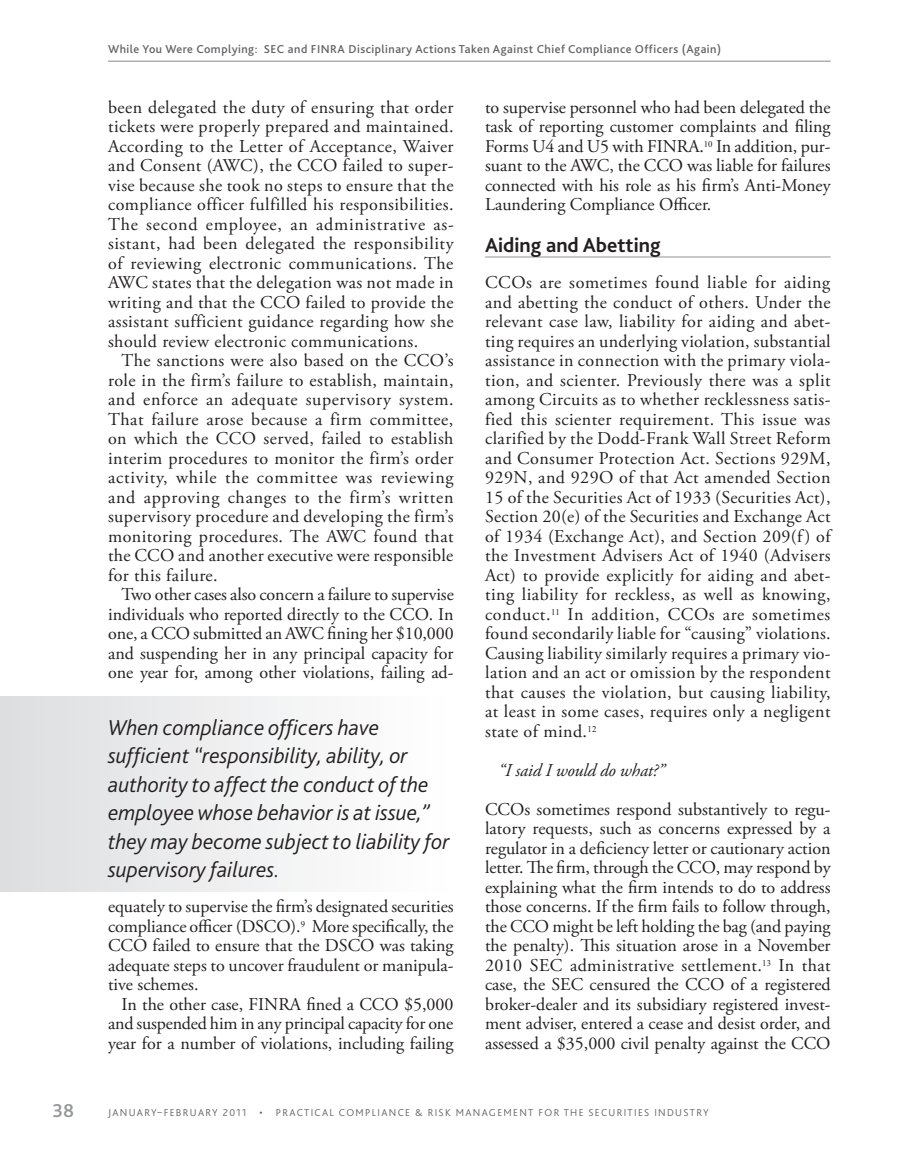
<style>
.page{position:relative;width:905px;height:1175px;background:#fff}
.page>*{position:absolute;margin:0;border:0;box-sizing:border-box;transform-origin:0 0}
.t1{font:italic 300 22.5px/28.5px "Bliss 2";color:#231f20}
.t2{font:700 21px "Bliss 2";color:#231f20}
.t3{font:500 19.5px "Bliss 2";color:#939598}
.t4{font:18px/19.5px "Adobe Garamond Pro";color:#231f20;text-align:justify}
.t5{font:italic 18px "Adobe Garamond Pro";letter-spacing:-.01em;color:#231f20}
.t6{font:500 12px "Bliss 2";letter-spacing:.04em;color:#636366}
.t7{font:300 10.5px "Bliss 2";letter-spacing:.125em;color:#636366}
</style>
<div class="page">
<hr style="left:108px;top:61px;width:722px;height:1px;background:#939598">
<hr style="left:485px;top:256px;width:345px;height:1px;background:#939598">
<div style="left:0;top:696px;width:453px;height:195px;background:linear-gradient(to right,#dddee0,#fff)"></div>
<p class="t6" style="left:108px;top:42px;width:614px">While You Were Complying: SEC and FINRA Disciplinary Actions Taken Against Chief Compliance Officers (Again)</p>
<p class="t4" style="left:108px;top:98px;width:347px">been delegated the duty of ensuring that order tickets were properly prepared and maintained.<br>According to the Letter of Acceptance, Waiver and Consent (AWC), the CCO failed to super&shy;vise because she took no steps to ensure that the compliance officer fulfilled his responsibilities.<br>The second employee, an administrative as&shy;sistant, had been delegated the responsibility of reviewing electronic communications. The AWC states that the delegation was not made in writing and that the CCO failed to provide the assistant sufficient guidance regarding how she should review electronic communications.</p>
<p class="t4" style="left:108px;top:351px;width:347px;text-indent:14px">The sanctions were also based on the CCO’s role in the firm’s failure to establish, maintain, and enforce an adequate supervisory system.<br>That failure arose because a firm committee, on which the CCO served, failed to establish interim procedures to monitor the firm’s order activity, while the committee was reviewing and approving changes to the firm’s written supervisory procedure and developing the firm’s monitoring procedures. The AWC found that the CCO and another executive were responsible for this failure.</p>
<p class="t4" style="left:108px;top:585px;width:347px;text-indent:14px">Two other cases also concern a failure to supervise individuals who reported directly to the CCO. In one, a CCO submitted an AWC fining her $10,000 and suspending her in any principal capacity for one year for, among other violations, failing ad-</p>
<p class="t1" style="left:108px;top:712px;width:343px">When compliance officers have sufficient “responsibility, ability, or authority to affect the conduct of the employee whose behavior is at issue,” they may become subject to liability for supervisory failures.</p>
<p class="t4" style="left:108px;top:897px;width:347px">equately to supervise the firm’s designated securities compliance officer (DSCO).<sup>9</sup> More specifically, the CCO failed to ensure that the DSCO was taking adequate steps to uncover fraudulent or manipula&shy;tive schemes.</p>
<p class="t4" style="left:108px;top:995px;width:347px;text-indent:14px">In the other case, FINRA fined a CCO $5,000 and suspended him in any principal capacity for one year for a number of violations, including failing</p>
<p class="t4" style="left:485px;top:98px;width:347px">to supervise personnel who had been delegated the task of reporting customer complaints and filing Forms U4 and U5 with FINRA.<sup>10</sup> In addition, pur&shy;suant to the AWC, the CCO was liable for failures connected with his role as his firm’s Anti-Money Laundering Compliance Officer.</p>
<p class="t2" style="left:485px;top:232px;width:177px">Aiding and Abetting</p>
<p class="t4" style="left:485px;top:273px;width:347px">CCOs are sometimes found liable for aiding and abetting the conduct of others. Under the relevant case law, liability for aiding and abet&shy;ting requires an underlying violation, substantial assistance in connection with the primary viola&shy;tion, and scienter. Previously there was a split among Circuits as to whether recklessness satis&shy;fied this scienter requirement. This issue was clarified by the Dodd-Frank Wall Street Reform and Consumer Protection Act. Sections 929M, 929N, and 929O of that Act amended Section 15 of the Securities Act of 1933 (Securities Act), Section 20(e) of the Securities and Exchange Act of 1934 (Exchange Act), and Section 209(f ) of the Investment Advisers Act of 1940 (Advisers Act) to provide explicitly for aiding and abet&shy;ting liability for reckless, as well as knowing, conduct.<sup>11</sup> In addition, CCOs are sometimes found secondarily liable for “causing” violations.<br>Causing liability similarly requires a primary vio&shy;lation and an act or omission by the respondent that causes the violation, but causing liability, at least in some cases, requires only a negligent state of mind.<sup>12</sup></p>
<p class="t5" style="left:498px;top:759px;width:168px">“I said I would do what?”</p>
<p class="t4" style="left:485px;top:800px;width:347px">CCOs sometimes respond substantively to regu&shy;latory requests, such as concerns expressed by a regulator in a deficiency letter or cautionary action letter. The firm, through the CCO, may respond by explaining what the firm intends to do to address those concerns. If the firm fails to follow through, the CCO might be left holding the bag (and paying the penalty). This situation arose in a November 2010 SEC administrative settlement.<sup>13</sup> In that case, the SEC censured the CCO of a registered broker-dealer and its subsidiary registered invest&shy;ment adviser, entered a cease and desist order, and assessed a $35,000 civil penalty against the CCO</p>
<p class="t3" style="left:52px;top:1098px;width:23px">38</p>
<p class="t7" style="left:108px;top:1106px;width:140px">JANUARY–FEBRUARY 2011</p>
<p class="t7" style="left:259px;top:1106px;width:450px">• PRACTICAL COMPLIANCE &amp; RISK MANAGEMENT FOR THE SECURITIES I NDUSTRY</p>
</div>
